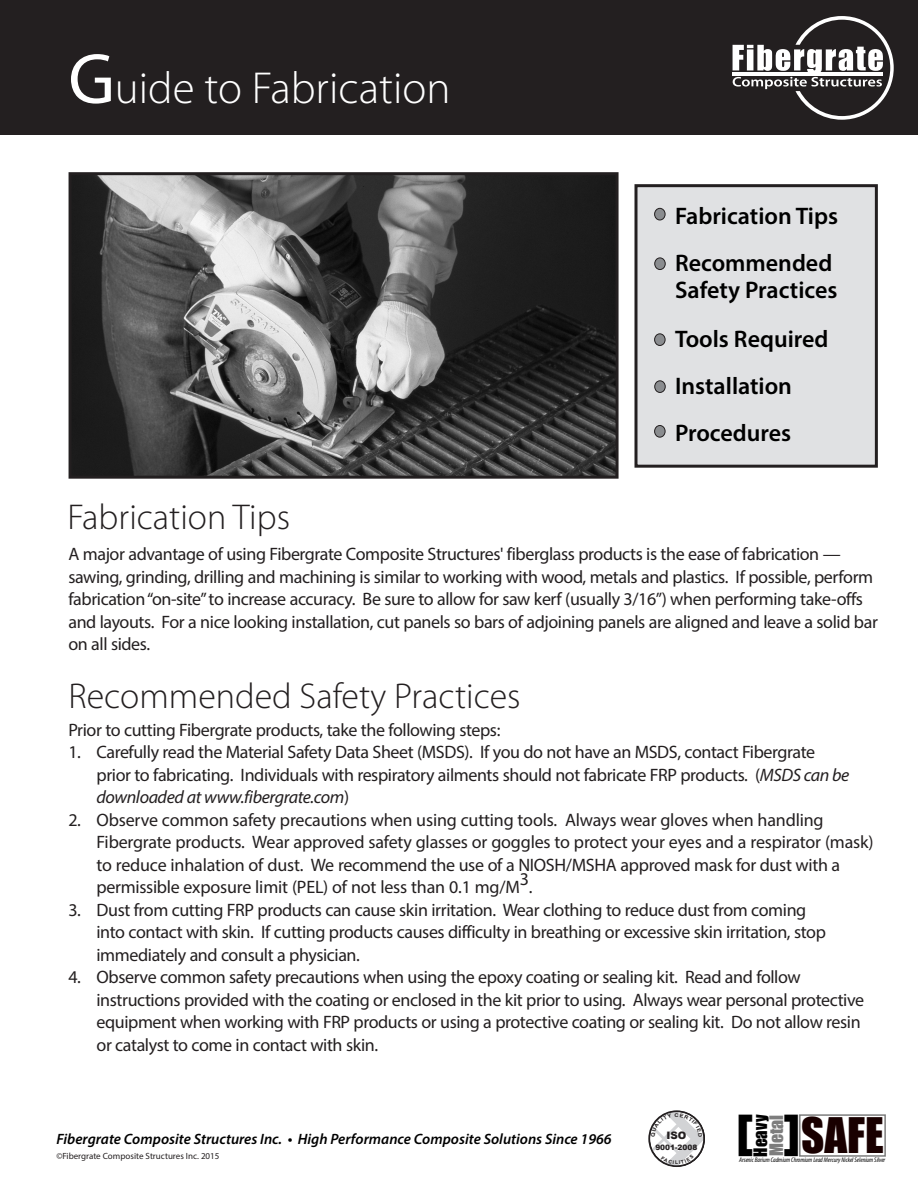
<style>
.page{position:relative;width:918px;height:1188px;background:#fff}
.page>*{position:absolute;margin:0;border:0;box-sizing:border-box;transform-origin:0 0}
.t1{font:300 45px "Myriad Pro";color:#fff}
.t2{font:45px "Impact";color:#190000}
.t3{font:900 45px "Arial";color:#000}
.t4{font:300 36px "Myriad Pro";color:#231f20}
.t5{font:600 24px/27px "Myriad Pro";color:#000}
.t6{font:18px/22.5px "Myriad Pro";letter-spacing:-.02em;color:#231f20}
.t7{font:17.25px "Impact";color:#7d7d7d;scale:1.04 1}
.t8{font:17.1px "Impact";color:#000}
.t9{font:italic 600 15px "Myriad Pro";color:#000}
.t10{font:900 10.35px "Arial";color:#231f20}
.body_copy_2{font:9px "Myriad Pro";color:#231f20}
.t11{font:900 7.35px "Arial";color:#231f20}
.t12{font:italic condensed 6.75px "Myriad Pro";color:#000}
.s1{font-weight:400;font-size:72px}
.s2{font-style:italic}
</style>
<div class="page">
<div style="left:0;top:0;width:918px;height:135px;background:#231f20"></div>
<div style="left:799px;top:1114px;width:87px;height:43px;border:2px solid #7d7d7d"></div>
<hr style="left:732px;top:72px;width:150px;height:4px;background:#fff">
<svg style="left:733px;top:16px;width:161px;height:104px"></svg>
<div style="left:636px;top:186px;width:240px;height:280px;background:#e0e1e3"></div>
<div style="left:634px;top:184px;width:244px;height:284px;border:3px solid #231f20"></div>
<div style="left:655px;top:258px;width:10px;height:12px;background:#8a8c8f;border-radius:50%"></div>
<div style="left:654px;top:258px;width:12px;height:12px;border:1px solid #231f20;border-radius:50%"></div>
<div style="left:655px;top:334px;width:10px;height:11px;background:#8a8c8f;border-radius:50%"></div>
<div style="left:654px;top:333px;width:11px;height:13px;border:1px solid #231f20;border-radius:50%"></div>
<div style="left:655px;top:381px;width:10px;height:11px;background:#8a8c8f;border-radius:50%"></div>
<div style="left:654px;top:380px;width:12px;height:13px;border:1px solid #231f20;border-radius:50%"></div>
<div style="left:655px;top:426px;width:10px;height:11px;background:#8a8c8f;border-radius:50%"></div>
<div style="left:654px;top:425px;width:11px;height:13px;border:1px solid #231f20;border-radius:50%"></div>
<div style="left:655px;top:208px;width:10px;height:12px;background:#8a8c8f;border-radius:50%"></div>
<div style="left:654px;top:208px;width:11px;height:12px;border:1px solid #231f20;border-radius:50%"></div>
<svg style="left:68px;top:172px;width:551px;height:307px;background:#515050"></svg>
<svg style="left:649px;top:1112px;width:55px;height:54px"></svg>
<p class="t1" style="left:68px;top:61px;width:384px"><span class="s1">G</span>uide to Fabrication</p>
<p class="t4" style="left:67px;top:496px;width:224px">Fabrication Tips</p>
<p class="t5" style="left:675px;top:201px;width:165px">Fabrication Tips</p>
<p class="t5" style="left:675px;top:249px;width:164px">Recommended<br>Safety Practices</p>
<p class="t5" style="left:675px;top:325px;width:155px">Tools Required</p>
<p class="t5" style="left:675px;top:372px;width:119px">Installation</p>
<p class="t5" style="left:675px;top:419px;width:118px">Procedures</p>
<p class="t6" style="left:68px;top:543px;width:811px">A major advantage of using Fibergrate Composite Structures' fiberglass products is the ease of fabrication — sawing, grinding, drilling and machining is similar to working with wood, metals and plastics. If possible, perform fabrication “on-site” to increase accuracy. Be sure to allow for saw kerf (usually 3/16”) when performing take-offs and layouts. For a nice looking installation, cut panels so bars of adjoining panels are aligned and leave a solid bar on all sides.</p>
<p class="t4" style="left:68px;top:674px;width:454px">Recommended Safety Practices</p>
<p class="t6" style="left:68px;top:718px;width:434px">Prior to cutting Fibergrate products, take the following steps:</p>
<p class="t6" style="left:97px;top:741px;width:754px;text-indent:-28px">1. Carefully read the Material Safety Data Sheet (MSDS). If you do not have an MSDS, contact Fibergrate prior to fabricating. Individuals with respiratory ailments should not fabricate FRP products. (<span class="s2">MSDS can be downloaded at www.fibergrate.com</span>)</p>
<p class="t6" style="left:97px;top:808px;width:779px;text-indent:-28px">2. Observe common safety precautions when using cutting tools. Always wear gloves when handling Fibergrate products. Wear approved safety glasses or goggles to protect your eyes and a respirator (mask) to reduce inhalation of dust. We recommend the use of a NIOSH/MSHA approved mask for dust with a permissible exposure limit (PEL) of not less than 0.1 mg/M</p>
<p class="t6" style="left:520px;top:867px;width:11px">3</p>
<p class="t6" style="left:529px;top:876px;width:5px">.</p>
<p class="t6" style="left:97px;top:898px;width:731px;text-indent:-28px">3. Dust from cutting FRP products can cause skin irritation. Wear clothing to reduce dust from coming into contact with skin. If cutting products causes difficulty in breathing or excessive skin irritation, stop immediately and consult a physician.</p>
<p class="t6" style="left:97px;top:966px;width:769px;text-indent:-28px">4. Observe common safety precautions when using the epoxy coating or sealing kit. Read and follow instructions provided with the coating or enclosed in the kit prior to using. Always wear personal protective equipment when working with FRP products or using a protective coating or sealing kit. Do not allow resin or catalyst to come in contact with skin.</p>
<p class="t9" style="left:56px;top:1130px;width:557px">Fibergrate Composite Structures Inc. • High Performance Composite Solutions Since 1966</p>
<p class="body_copy_2" style="left:56px;top:1150px;width:165px">©Fibergrate Composite Structures Inc. 2015</p>
<p class="t10" style="left:666px;top:1127px;width:21px">ISO</p>
<p class="t11" style="left:655px;top:1143px;width:44px">9001-2008</p>
<p class="t8" style="left:747px;top:1157px;width:43px;rotate:-90deg">Heavy</p>
<p class="t7" style="left:763px;top:1156px;width:41px;rotate:-90deg">Metal</p>
<p class="t2" style="left:801px;top:1101px;width:84px">SAFE</p>
<p class="t3" style="left:736px;top:1098px;width:67px">[ ]</p>
<p class="t12" style="left:739px;top:1156px;width:148px">Arsenic Barium Cadmium Chromium Lead Mercury Nickel Selenium Silver</p>
</div>
